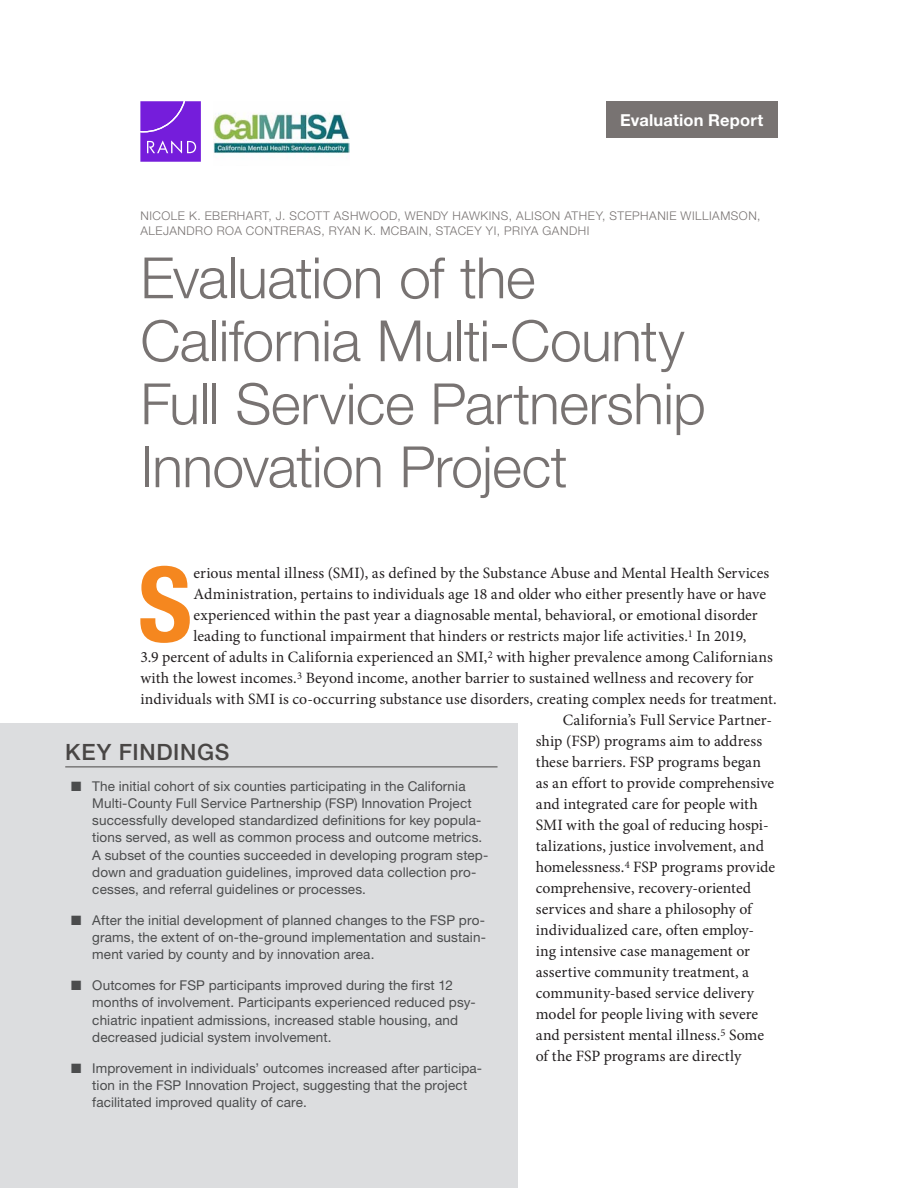
<style>
.page{position:relative;width:918px;height:1188px;background:#fff}
.page>*{position:absolute;margin:0;border:0;box-sizing:border-box;transform-origin:0 0}
.t1{font:700 condensed 103.95px "Helvetica Neue LT Std";color:#f5871f}
.t2{font:300 57px/63px "Helvetica Neue LT Std";letter-spacing:-.01em;color:#787372}
.t3{font:500 22.5px "Helvetica Neue LT Std";letter-spacing:.03em;color:#494645}
.t4{font:700 16.5px "Helvetica Neue LT Std";letter-spacing:.01em;color:#fff}
.t5{font:15.75px "Minion Pro";color:#231f20}
.t6{font:13.5px/17.2px "Helvetica Neue LT Std";letter-spacing:.01em;color:#4b4c4d}
.t7{font:300 12px/15px "Helvetica Neue LT Std";letter-spacing:.045em;color:#787372}
</style>
<div class="page">
<div style="left:0;top:724px;width:518px;height:464px;background:#dcdddf"></div>
<hr style="left:65px;top:767px;width:433px;height:1px;background:#494645">
<div style="left:606px;top:101px;width:172px;height:37px;background:#787372"></div>
<svg style="left:140px;top:101px;width:61px;height:61px;background:#8131de"></svg>
<img style="left:213px;top:113px;width:137px;height:41px">
<p class="t4" style="left:620px;top:109px;width:144px">Evaluation Report</p>
<p class="t7" style="left:140px;top:208px;width:622px">NICOLE K. EBERHART, J. SCOTT ASHWOOD, WENDY HAWKINS, ALISON ATHEY, STEPHANIE WILLIAMSON,<br>ALEJANDRO ROA CONTRERAS, RYAN K. MCBAIN, STACEY YI, PRIYA GANDHI</p>
<h2 class="t2" style="left:140px;top:245px;width:567px">Evaluation of the<br>California Multi-County<br>Full Service Partnership<br>Innovation Project</h2>
<h1 class="t1" style="left:138px;top:542px;width:55px">S</h1>
<p class="t5" style="left:194px;top:563px;width:577px">erious mental illness (SMI), as defined by the Substance Abuse and Mental Health Services</p>
<p class="t5" style="left:194px;top:584px;width:574px">Administration, pertains to individuals age 18 and older who either presently have or have</p>
<p class="t5" style="left:194px;top:605px;width:566px">experienced within the past year a diagnosable mental, behavioral, or emotional disorder</p>
<p class="t5" style="left:194px;top:626px;width:554px">leading to functional impairment that hinders or restricts major life activities.<sup>1</sup> In 2019,</p>
<p class="t5" style="left:140px;top:647px;width:634px">3.9 percent of adults in California experienced an SMI,<sup>2</sup> with higher prevalence among Californians</p>
<p class="t5" style="left:140px;top:668px;width:615px">with the lowest incomes.<sup>3</sup> Beyond income, another barrier to sustained wellness and recovery for</p>
<p class="t5" style="left:140px;top:689px;width:638px">individuals with SMI is co-occurring substance use disorders, creating complex needs for treatment.</p>
<p class="t5" style="left:563px;top:710px;width:211px">California’s Full Service Partner-</p>
<p class="t5" style="left:536px;top:731px;width:228px">ship (FSP) programs aim to address</p>
<p class="t5" style="left:536px;top:752px;width:227px">these barriers. FSP programs began</p>
<p class="t5" style="left:536px;top:773px;width:240px">as an effort to provide comprehensive</p>
<p class="t5" style="left:536px;top:794px;width:224px">and integrated care for people with</p>
<p class="t5" style="left:536px;top:815px;width:234px">SMI with the goal of reducing hospi-</p>
<p class="t5" style="left:536px;top:836px;width:230px">talizations, justice involvement, and</p>
<p class="t5" style="left:536px;top:857px;width:241px">homelessness.<sup>4</sup> FSP programs provide</p>
<p class="t5" style="left:536px;top:878px;width:217px">comprehensive, recovery-oriented</p>
<p class="t5" style="left:536px;top:899px;width:218px">services and share a philosophy of</p>
<p class="t5" style="left:536px;top:920px;width:220px">individualized care, often employ-</p>
<p class="t5" style="left:536px;top:941px;width:216px">ing intensive case management or</p>
<p class="t5" style="left:536px;top:962px;width:215px">assertive community treatment, a</p>
<p class="t5" style="left:536px;top:983px;width:220px">community-based service delivery</p>
<p class="t5" style="left:536px;top:1004px;width:224px">model for people living with severe</p>
<p class="t5" style="left:536px;top:1025px;width:230px">and persistent mental illness.<sup>5</sup> Some</p>
<p class="t5" style="left:536px;top:1046px;width:207px">of the FSP programs are directly</p>
<h3 class="t3" style="left:65px;top:738px;width:166px">KEY FINDINGS</h3>
<p class="t6" style="left:92px;top:777px;width:398px;text-indent:-21px">■ The initial cohort of six counties participating in the California Multi-County Full Service Partnership (FSP) Innovation Project successfully developed standardized definitions for key popula&shy;tions served, as well as common process and outcome metrics.<br>A subset of the counties succeeded in developing program step&shy;down and graduation guidelines, improved data collection pro&shy;cesses, and referral guidelines or processes.</p>
<p class="t6" style="left:92px;top:911px;width:395px;text-align:justify;text-indent:-21px">■ After the initial development of planned changes to the FSP pro&shy;grams, the extent of on-the-ground implementation and sustain&shy;ment varied by county and by innovation area.</p>
<p class="t6" style="left:92px;top:977px;width:385px;text-indent:-21px">■ Outcomes for FSP participants improved during the first 12 months of involvement. Participants experienced reduced psy&shy;chiatric inpatient admissions, increased stable housing, and decreased judicial system involvement.</p>
<p class="t6" style="left:92px;top:1059px;width:391px;text-indent:-21px">■ Improvement in individuals’ outcomes increased after participa&shy;tion in the FSP Innovation Project, suggesting that the project facilitated improved quality of care.</p>
</div>
